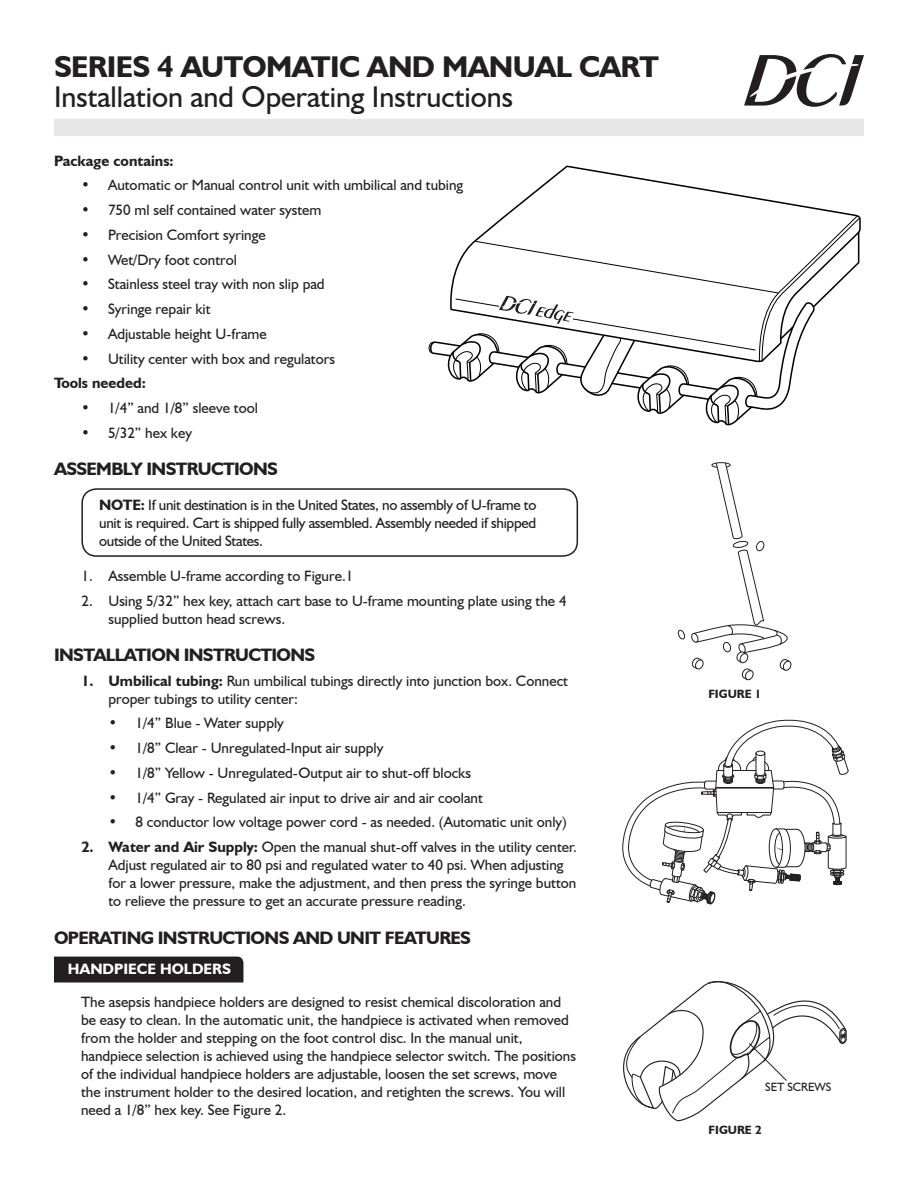
<style>
.page{position:relative;width:918px;height:1188px;background:#fff}
.page>*{position:absolute;margin:0;border:0;box-sizing:border-box;transform-origin:0 0}
.t1{font:30px "Humanist 521 BT";color:#231f20}
.t2{font:700 30px "Humanist 521 BT";letter-spacing:-.02em;color:#231f20}
.t3{font:700 18px "Humanist 521 BT";letter-spacing:-.035em;color:#231f20}
.t4{font:15px/18px "Humanist 521 BT";color:#231f20}
.t5{font:700 15px "Humanist 521 BT";color:#231f20}
.t6{font:700 15px "Humanist 521 BT";color:#fff}
.t7{font:700 12px "Humanist 521 BT";color:#231f20}
.t8{font:12px "Humanist 521 BT";color:#231f20}
.s1{font-weight:700}
</style>
<div class="page">
<svg style="left:744px;top:54px;width:120px;height:53px"></svg>
<div style="left:54px;top:119px;width:810px;height:17px;background:#e6e7e9"></div>
<div style="left:54px;top:957px;width:189px;height:26px;background:#231f20"></div>
<div style="left:81px;top:488px;width:497px;height:69px;border:2px solid #231f20;border-radius:14px"></div>
<svg style="left:505px;top:165px;width:352px;height:50px"></svg>
<svg style="left:428px;top:215px;width:433px;height:211px"></svg>
<svg style="left:677px;top:462px;width:115px;height:219px"></svg>
<svg style="left:622px;top:719px;width:227px;height:186px"></svg>
<svg style="left:623px;top:981px;width:224px;height:141px"></svg>
<p class="t2" style="left:54px;top:48px;width:606px">SERIES 4 AUTOMATIC AND MANUAL CART</p>
<p class="t1" style="left:54px;top:78px;width:461px">Installation and Operating Instructions</p>
<p class="t5" style="left:54px;top:151px;width:121px">Package contains:</p>
<p class="t4" style="left:81px;top:176px;width:384px">• Automatic or Manual control unit with umbilical and tubing</p>
<p class="t4" style="left:81px;top:201px;width:242px">• 750 ml self contained water system</p>
<p class="t4" style="left:81px;top:225px;width:186px">• Precision Comfort syringe</p>
<p class="t4" style="left:81px;top:250px;width:158px">• Wet/Dry foot control</p>
<p class="t4" style="left:81px;top:275px;width:245px">• Stainless steel tray with non slip pad</p>
<p class="t4" style="left:81px;top:300px;width:131px">• Syringe repair kit</p>
<p class="t4" style="left:81px;top:324px;width:187px">• Adjustable height U-frame</p>
<p class="t4" style="left:81px;top:349px;width:256px">• Utility center with box and regulators</p>
<p class="t5" style="left:54px;top:374px;width:93px">Tools needed:</p>
<p class="t4" style="left:81px;top:399px;width:178px">• 1/4” and 1/8” sleeve tool</p>
<p class="t4" style="left:81px;top:423px;width:113px">• 5/32” hex key</p>
<p class="t3" style="left:54px;top:458px;width:226px">ASSEMBLY INSTRUCTIONS</p>
<p class="t4" style="left:99px;top:496px;width:439px;text-align:justify"><span class="s1">NOTE:</span> If unit destination is in the United States, no assembly of U-frame to unit is required. Cart is shipped fully assembled. Assembly needed if shipped outside of the United States.</p>
<p class="t4" style="left:81px;top:567px;width:274px">1. Assemble U-frame according to Figure.1</p>
<p class="t4" style="left:108px;top:591px;width:460px;text-indent:-27px">2. Using 5/32” hex key, attach cart base to U-frame mounting plate using the 4 supplied button head screws.</p>
<p class="t3" style="left:54px;top:644px;width:263px">INSTALLATION INSTRUCTIONS</p>
<p class="t4" style="left:108px;top:671px;width:461px;text-indent:-27px"><span class="s1">1. Umbilical tubing:</span> Run umbilical tubings directly into junction box. Connect proper tubings to utility center:</p>
<p class="t4" style="left:108px;top:714px;width:177px">• 1/4” Blue - Water supply</p>
<p class="t4" style="left:108px;top:739px;width:277px">• 1/8” Clear - Unregulated-Input air supply</p>
<p class="t4" style="left:108px;top:764px;width:364px">• 1/8” Yellow - Unregulated-Output air to shut-off blocks</p>
<p class="t4" style="left:108px;top:788px;width:376px">• 1/4” Gray - Regulated air input to drive air and air coolant</p>
<p class="t4" style="left:108px;top:813px;width:460px">• 8 conductor low voltage power cord - as needed. (Automatic unit only)</p>
<p class="t4" style="left:108px;top:838px;width:470px;text-indent:-27px"><span class="s1">2. Water and Air Supply:</span> Open the manual shut-off valves in the utility center.<br>Adjust regulated air to 80 psi and regulated water to 40 psi. When adjusting for a lower pressure, make the adjustment, and then press the syringe button to relieve the pressure to get an accurate pressure reading.</p>
<p class="t3" style="left:54px;top:926px;width:418px">OPERATING INSTRUCTIONS AND UNIT FEATURES</p>
<p class="t6" style="left:68px;top:960px;width:165px">HANDPIECE HOLDERS</p>
<p class="t4" style="left:81px;top:992px;width:496px">The asepsis handpiece holders are designed to resist chemical discoloration and be easy to clean. In the automatic unit, the handpiece is activated when removed from the holder and stepping on the foot control disc. In the manual unit, handpiece selection is achieved using the handpiece selector switch. The positions of the individual handpiece holders are adjustable, loosen the set screws, move the instrument holder to the desired location, and retighten the screws. You will need a 1/8” hex key. See Figure 2.</p>
<p class="t7" style="left:708px;top:686px;width:55px">FIGURE 1</p>
<p class="t8" style="left:765px;top:1079px;width:68px">SET SCREWS</p>
<p class="t7" style="left:709px;top:1122px;width:55px">FIGURE 2</p>
</div>
